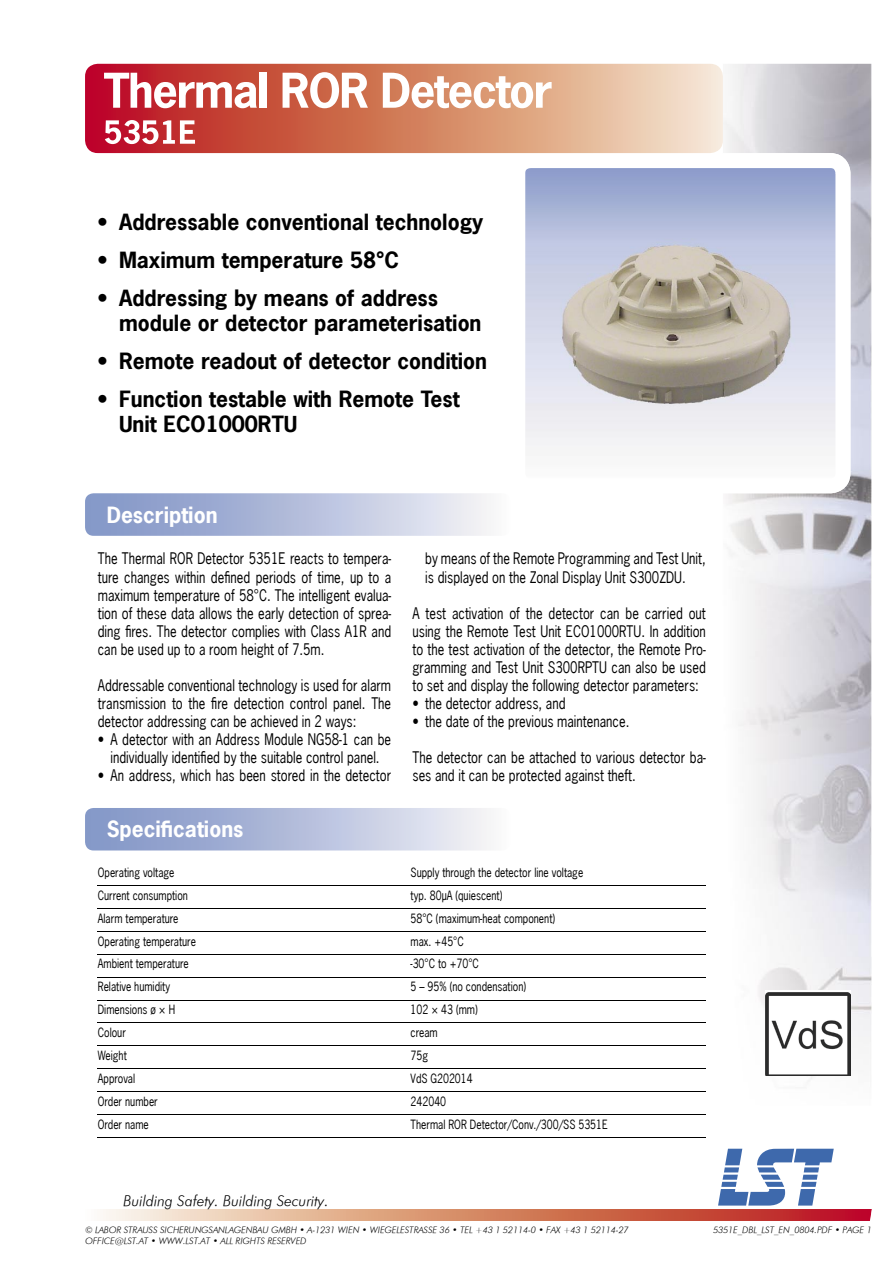
<style>
.page{position:relative;width:893px;height:1263px;background:#fff}
.page>*{position:absolute;margin:0;border:0;box-sizing:border-box;transform-origin:0 0}
.t1{font:84px "Logos";color:#3e69ac}
.t2{font:700 45px "News Gothic";letter-spacing:-.03em;color:#fff}
.t3{font:700 30px "News Gothic";color:#fff}
.t4{font:700 21px/25.2px "News Gothic";color:#000}
.t5{font:700 21px "News Gothic";color:#fff}
.t6{font:15px/18px "News Gothic";color:#000;text-align:justify;scale:.86 1}
.t7{font:15px "Futura Light LST";color:#000}
.t8{font:12px "News Gothic";color:#000;scale:.86 1}
.t9{font:9px/10.8px "Futura Light LST";color:#000}
</style>
<div class="page">
<img style="left:724px;top:64px;width:148px;height:1015px">
<svg style="left:103px;top:1210px;width:763px;height:10px;background:#d6856f"></svg>
<svg style="left:866px;top:1209px;width:6px;height:12px"></svg>
<svg style="left:510px;top:153px;width:340px;height:340px"></svg>
<img style="left:765px;top:992px;width:85px;height:84px">
<svg style="left:85px;top:64px;width:638px;height:89px;background:#d98b75"></svg>
<div style="left:104px;top:72px;width:448px;height:36px;background:linear-gradient(to right,#b9121b,#dfb17d)"></div>
<div style="left:105px;top:120px;width:90px;height:24px;background:linear-gradient(to right,#bc062a,#c1372f)"></div>
<div style="left:85px;top:493px;width:425px;height:43px;background:linear-gradient(to right,#7a8ec3,#f5f4f7);border-radius:9px"></div>
<div style="left:85px;top:808px;width:425px;height:42px;background:linear-gradient(to right,#7a8ec3,#f5f4f8);border-radius:9px"></div>
<hr style="left:98px;top:885px;width:608px;height:1px;background:#000">
<hr style="left:98px;top:908px;width:608px;height:1px;background:#000">
<hr style="left:98px;top:931px;width:608px;height:1px;background:#000">
<hr style="left:98px;top:954px;width:608px;height:1px;background:#000">
<hr style="left:98px;top:977px;width:608px;height:1px;background:#000">
<hr style="left:98px;top:1000px;width:608px;height:1px;background:#000">
<hr style="left:98px;top:1023px;width:608px;height:1px;background:#000">
<hr style="left:98px;top:1046px;width:608px;height:1px;background:#000">
<hr style="left:98px;top:1068px;width:608px;height:1px;background:#000">
<hr style="left:98px;top:1091px;width:608px;height:1px;background:#000">
<hr style="left:98px;top:1114px;width:608px;height:1px;background:#000">
<hr style="left:98px;top:1137px;width:608px;height:1px;background:#000">
<h2 class="t2" style="left:104px;top:61px;width:450px">Thermal ROR Detector</h2>
<h3 class="t3" style="left:104px;top:113px;width:94px">5351E</h3>
<h3 class="t4" style="left:98px;top:209px;width:387px">• Addressable conventional technology</h3>
<h3 class="t4" style="left:98px;top:247px;width:303px">• Maximum temperature 58°C</h3>
<h3 class="t4" style="left:119px;top:285px;width:364px;text-indent:-21px">• Addressing by means of address module or detector parameterisation</h3>
<h3 class="t4" style="left:98px;top:348px;width:391px">• Remote readout of detector condition</h3>
<h3 class="t4" style="left:119px;top:386px;width:342px;text-indent:-21px">• Function testable with Remote Test<br>Unit ECO1000RTU</h3>
<h3 class="t5" style="left:107px;top:501px;width:112px">Description</h3>
<p class="t6" style="left:98px;top:550px;width:343px">The Thermal ROR Detector 5351E reacts to tempera&shy;ture changes within defined periods of time, up to a maximum temperature of 58°C. The intelligent evalua&shy;tion of these data allows the early detection of sprea&shy;ding fires. The detector complies with Class A1R and can be used up to a room height of 7.5m.</p>
<p class="t6" style="left:98px;top:676px;width:343px">Addressable conventional technology is used for alarm transmission to the fire detection control panel. The detector addressing can be achieved in 2 ways:</p>
<p class="t6" style="left:98px;top:730px;width:343px;text-align:center">• A detector with an Address Module NG58-1 can be individually identified by the suitable control panel.</p>
<p class="t6" style="left:98px;top:766px;width:343px">• An address, which has been stored in the detector</p>
<p class="t6" style="left:425px;top:550px;width:328px">by means of the Remote Programming and Test Unit, is displayed on the Zonal Display Unit S300ZDU.</p>
<p class="t6" style="left:412px;top:604px;width:343px">A test activation of the detector can be carried out using the Remote Test Unit ECO1000RTU. In addition to the test activation of the detector, the Remote Pro&shy;gramming and Test Unit S300RPTU can also be used to set and display the following detector parameters:</p>
<p class="t6" style="left:412px;top:694px;width:180px">• the detector address, and</p>
<p class="t6" style="left:412px;top:712px;width:254px">• the date of the previous maintenance.</p>
<p class="t6" style="left:412px;top:748px;width:343px">The detector can be attached to various detector ba&shy;ses and it can be protected against theft.</p>
<h3 class="t5" style="left:107px;top:815px;width:138px">Specifications</h3>
<p class="t8" style="left:98px;top:864px;width:91px">Operating voltage</p>
<p class="t8" style="left:411px;top:864px;width:202px">Supply through the detector line voltage</p>
<p class="t8" style="left:98px;top:887px;width:106px">Current consumption</p>
<p class="t8" style="left:411px;top:887px;width:108px">typ. 80µA (quiescent)</p>
<p class="t8" style="left:98px;top:910px;width:95px">Alarm temperature</p>
<p class="t8" style="left:411px;top:910px;width:170px">58°C (maximum-heat component)</p>
<p class="t8" style="left:98px;top:933px;width:116px">Operating temperature</p>
<p class="t8" style="left:411px;top:933px;width:63px">max. +45°C</p>
<p class="t8" style="left:98px;top:956px;width:107px">Ambient temperature</p>
<p class="t8" style="left:411px;top:956px;width:81px">-30°C to +70°C</p>
<p class="t8" style="left:98px;top:979px;width:86px">Relative humidity</p>
<p class="t8" style="left:411px;top:979px;width:136px">5 – 95% (no condensation)</p>
<p class="t8" style="left:98px;top:1002px;width:91px">Dimensions ø × H</p>
<p class="t8" style="left:411px;top:1002px;width:80px">102 × 43 (mm)</p>
<p class="t8" style="left:98px;top:1025px;width:34px">Colour</p>
<p class="t8" style="left:411px;top:1025px;width:33px">cream</p>
<p class="t8" style="left:98px;top:1048px;width:35px">Weight</p>
<p class="t8" style="left:411px;top:1048px;width:22px">75g</p>
<p class="t8" style="left:98px;top:1071px;width:45px">Approval</p>
<p class="t8" style="left:411px;top:1071px;width:74px">VdS G202014</p>
<p class="t8" style="left:98px;top:1094px;width:71px">Order number</p>
<p class="t8" style="left:411px;top:1094px;width:43px">242040</p>
<p class="t8" style="left:98px;top:1116px;width:61px">Order name</p>
<p class="t8" style="left:411px;top:1116px;width:231px">Thermal ROR Detector/Conv./300/SS 5351E</p>
<p class="t7" style="left:123px;top:1191px;width:207px">Building Safety. Building Security.</p>
<p class="t9" style="left:85px;top:1225px;width:545px">© LABOR STRAUSS SICHERUNGSANLAGENBAU GMBH • A-1231 WIEN • WIEGELESTRASSE 36 • TEL +43 1 52114-0 • FAX +43 1 52114-27<br>OFFICE@LST.AT • WWW.LST.AT • ALL RIGHTS RESERVED</p>
<h1 class="t1" style="left:719px;top:1138px;width:118px">A</h1>
<p class="t9" style="left:713px;top:1225px;width:160px">5351E_DBL_LST_EN_0804.PDF • PAGE 1</p>
</div>
